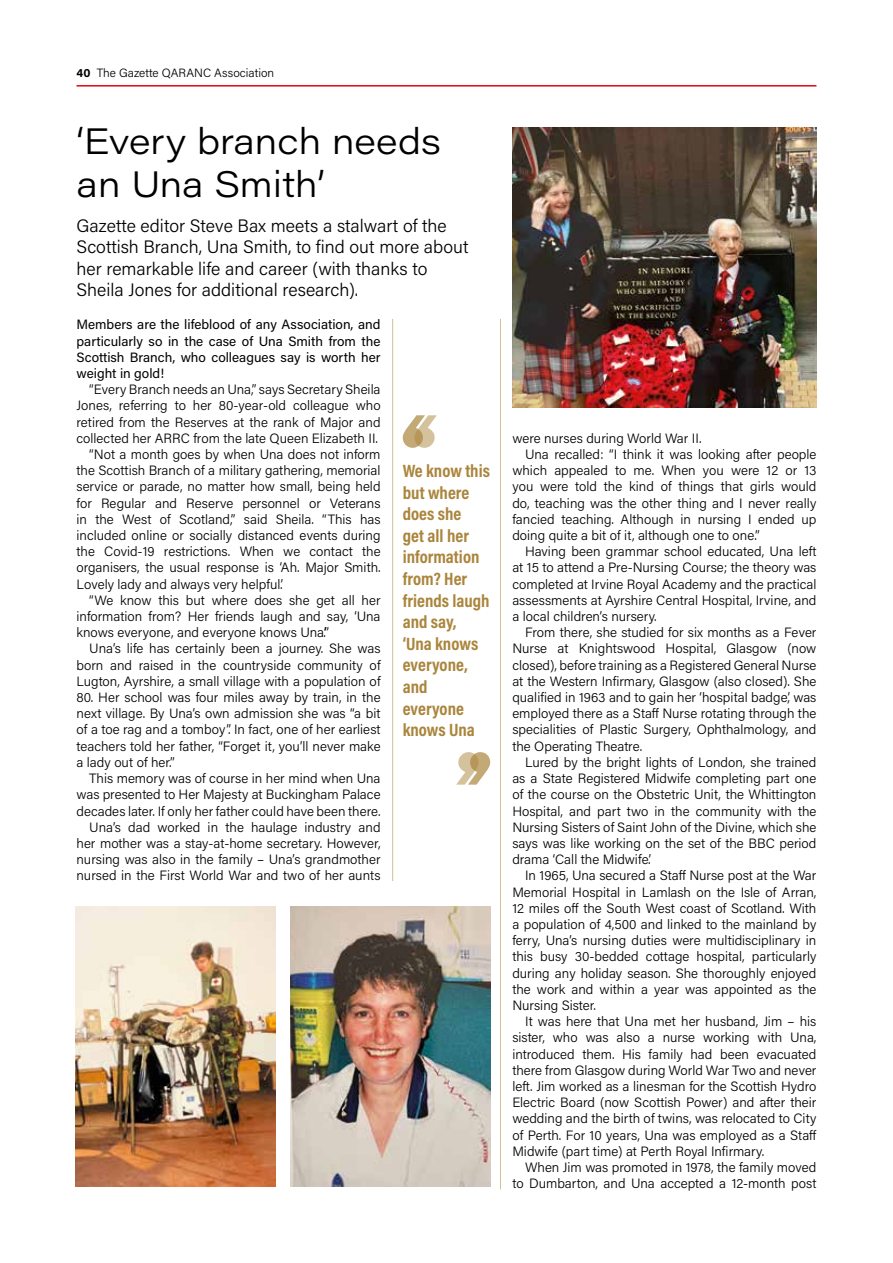
<style>
.page{position:relative;width:893px;height:1263px;background:#fff}
.page>*{position:absolute;margin:0;border:0;box-sizing:border-box;transform-origin:0 0}
.t1{font:300 36px/43.2px "Acumin Pro Wide";color:#000}
.t2{font:300 18px/21.6px "Acumin Pro";color:#000}
.t3{font:18px/21.6px "Acumin Variable Concept";color:#aa853c}
.t4{font:300 13.5px/16.2px "Acumin Pro";color:#000;text-align:justify}
.t5{font:13.5px/16.2px "Acumin Pro";color:#000;text-align:justify}
.t6{font:300 12px "Acumin Pro";color:#000}
.s1{font-weight:700}
</style>
<div class="page">
<hr style="left:77px;top:85px;width:739px;height:2px;background:#e30613">
<img style="left:290px;top:906px;width:200px;height:280px">
<img style="left:512px;top:128px;width:304px;height:280px">
<img style="left:76px;top:906px;width:200px;height:280px">
<hr style="left:392px;top:319px;width:1px;height:562px;background:#d4bf99">
<hr style="left:500px;top:319px;width:1px;height:870px;background:#d4bf99">
<svg style="left:403px;top:415px;width:34px;height:33px"></svg>
<svg style="left:456px;top:752px;width:34px;height:33px"></svg>
<p class="t6" style="left:77px;top:64px;width:199px"><span class="s1">40</span> The Gazette QARANC Association</p>
<h1 class="t1" style="left:77px;top:118px;width:366px">‘Every branch needs an Una Smith’</h1>
<h2 class="t2" style="left:77px;top:214px;width:393px">Gazette editor Steve Bax meets a stalwart of the Scottish Branch, Una Smith, to find out more about her remarkable life and career (with thanks to Sheila Jones for additional research).</h2>
<p class="t5" style="left:77px;top:316px;width:306px">Members are the lifeblood of any Association, and particularly so in the case of Una Smith from the Scottish Branch, who colleagues say is worth her weight in gold!</p>
<p class="t4" style="left:89px;top:381px;width:293px">“Every Branch needs an Una,” says Secretary Sheila</p>
<p class="t4" style="left:77px;top:397px;width:306px">Jones, referring to her 80-year-old colleague who</p>
<p class="t4" style="left:77px;top:413px;width:305px">retired from the Reserves at the rank of Major and</p>
<p class="t4" style="left:77px;top:429px;width:303px">collected her ARRC from the late Queen Elizabeth II.</p>
<p class="t4" style="left:89px;top:446px;width:293px">“Not a month goes by when Una does not inform</p>
<p class="t4" style="left:77px;top:462px;width:306px">the Scottish Branch of a military gathering, memorial</p>
<p class="t4" style="left:77px;top:478px;width:306px">service or parade, no matter how small, being held</p>
<p class="t4" style="left:77px;top:494px;width:306px">for Regular and Reserve personnel or Veterans</p>
<p class="t4" style="left:77px;top:510px;width:306px">in the West of Scotland,” said Sheila. “This has</p>
<p class="t4" style="left:77px;top:527px;width:306px">included online or socially distanced events during</p>
<p class="t4" style="left:77px;top:543px;width:306px">the Covid-19 restrictions. When we contact the</p>
<p class="t4" style="left:77px;top:559px;width:306px">organisers, the usual response is ‘Ah. Major Smith.</p>
<p class="t4" style="left:77px;top:575px;width:208px">Lovely lady and always very helpful’.</p>
<p class="t4" style="left:89px;top:591px;width:293px">“We know this but where does she get all her</p>
<p class="t4" style="left:77px;top:608px;width:306px">information from? Her friends laugh and say, ‘Una</p>
<p class="t4" style="left:77px;top:624px;width:254px">knows everyone, and everyone knows Una’.”</p>
<p class="t4" style="left:89px;top:640px;width:293px">Una’s life has certainly been a journey. She was</p>
<p class="t4" style="left:77px;top:656px;width:306px">born and raised in the countryside community of</p>
<p class="t4" style="left:77px;top:672px;width:306px">Lugton, Ayrshire, a small village with a population of</p>
<p class="t4" style="left:77px;top:689px;width:306px">80. Her school was four miles away by train, in the next village. By Una’s own admission she was “a bit of a toe rag and a tomboy”. In fact, one of her earliest teachers told her father, “Forget it, you’ll never make a lady out of her.”</p>
<p class="t4" style="left:77px;top:770px;width:306px;text-align:right">This memory was of course in her mind when Una was presented to Her Majesty at Buckingham Palace decades later. If only her father could have been there.<br>Una’s dad worked in the haulage industry and her mother was a stay-at-home secretary. However, nursing was also in the family – Una’s grandmother nursed in the First World War and two of her aunts</p>
<h2 class="t3" style="left:403px;top:459px;width:89px">We know this but where does she<br>get all her information from? Her friends laugh and say,<br>‘Una knows everyone, and everyone knows Una</h2>
<p class="t4" style="left:512px;top:429px;width:191px">were nurses during World War II.</p>
<p class="t4" style="left:525px;top:446px;width:293px">Una recalled: “I think it was looking after people</p>
<p class="t4" style="left:512px;top:462px;width:306px">which appealed to me. When you were 12 or 13</p>
<p class="t4" style="left:512px;top:478px;width:306px">you were told the kind of things that girls would</p>
<p class="t4" style="left:512px;top:494px;width:306px">do, teaching was the other thing and I never really</p>
<p class="t4" style="left:512px;top:510px;width:305px">fancied teaching. Although in nursing I ended up</p>
<p class="t4" style="left:512px;top:527px;width:249px">doing quite a bit of it, although one to one.”</p>
<p class="t4" style="left:525px;top:543px;width:293px">Having been grammar school educated, Una left</p>
<p class="t4" style="left:512px;top:559px;width:306px">at 15 to attend a Pre-Nursing Course; the theory was</p>
<p class="t4" style="left:512px;top:575px;width:306px">completed at Irvine Royal Academy and the practical</p>
<p class="t4" style="left:512px;top:591px;width:306px">assessments at Ayrshire Central Hospital, Irvine, and</p>
<p class="t4" style="left:512px;top:608px;width:146px">a local children’s nursery.</p>
<p class="t4" style="left:525px;top:624px;width:293px">From there, she studied for six months as a Fever</p>
<p class="t4" style="left:512px;top:640px;width:306px">Nurse at Knightswood Hospital, Glasgow (now</p>
<p class="t4" style="left:512px;top:656px;width:306px">closed), before training as a Registered General Nurse</p>
<p class="t4" style="left:512px;top:672px;width:306px">at the Western Infirmary, Glasgow (also closed). She</p>
<p class="t4" style="left:512px;top:689px;width:305px">qualified in 1963 and to gain her ‘hospital badge’, was</p>
<p class="t4" style="left:512px;top:705px;width:305px">employed there as a Staff Nurse rotating through the</p>
<p class="t4" style="left:512px;top:721px;width:305px">specialities of Plastic Surgery, Ophthalmology, and</p>
<p class="t4" style="left:512px;top:737px;width:131px">the Operating Theatre.</p>
<p class="t4" style="left:525px;top:753px;width:293px">Lured by the bright lights of London, she trained</p>
<p class="t4" style="left:512px;top:770px;width:305px">as a State Registered Midwife completing part one</p>
<p class="t4" style="left:512px;top:786px;width:306px">of the course on the Obstetric Unit, the Whittington</p>
<p class="t4" style="left:512px;top:802px;width:306px">Hospital, and part two in the community with the</p>
<p class="t4" style="left:512px;top:818px;width:306px">Nursing Sisters of Saint John of the Divine, which she</p>
<p class="t4" style="left:512px;top:834px;width:305px">says was like working on the set of the BBC period</p>
<p class="t4" style="left:512px;top:851px;width:140px">drama ‘Call the Midwife’.</p>
<p class="t4" style="left:525px;top:867px;width:293px">In 1965, Una secured a Staff Nurse post at the War</p>
<p class="t4" style="left:512px;top:883px;width:306px">Memorial Hospital in Lamlash on the Isle of Arran,</p>
<p class="t4" style="left:512px;top:899px;width:306px">12 miles off the South West coast of Scotland. With</p>
<p class="t4" style="left:512px;top:915px;width:306px">a population of 4,500 and linked to the mainland by</p>
<p class="t4" style="left:512px;top:932px;width:306px">ferry, Una’s nursing duties were multidisciplinary in</p>
<p class="t4" style="left:512px;top:948px;width:306px">this busy 30-bedded cottage hospital, particularly</p>
<p class="t4" style="left:512px;top:964px;width:306px">during any holiday season. She thoroughly enjoyed</p>
<p class="t4" style="left:512px;top:980px;width:306px">the work and within a year was appointed as the</p>
<p class="t4" style="left:512px;top:996px;width:85px">Nursing Sister.</p>
<p class="t4" style="left:525px;top:1013px;width:293px">It was here that Una met her husband, Jim – his</p>
<p class="t4" style="left:512px;top:1029px;width:305px">sister, who was also a nurse working with Una,</p>
<p class="t4" style="left:512px;top:1045px;width:306px">introduced them. His family had been evacuated</p>
<p class="t4" style="left:512px;top:1061px;width:306px">there from Glasgow during World War Two and never</p>
<p class="t4" style="left:512px;top:1077px;width:306px">left. Jim worked as a linesman for the Scottish Hydro</p>
<p class="t4" style="left:512px;top:1094px;width:306px">Electric Board (now Scottish Power) and after their</p>
<p class="t4" style="left:512px;top:1110px;width:306px">wedding and the birth of twins, was relocated to City</p>
<p class="t4" style="left:512px;top:1126px;width:306px">of Perth. For 10 years, Una was employed as a Staff</p>
<p class="t4" style="left:512px;top:1142px;width:253px">Midwife (part time) at Perth Royal Infirmary.</p>
<p class="t4" style="left:525px;top:1158px;width:293px">When Jim was promoted in 1978, the family moved</p>
<p class="t4" style="left:512px;top:1175px;width:306px">to Dumbarton, and Una accepted a 12-month post</p>
</div>
